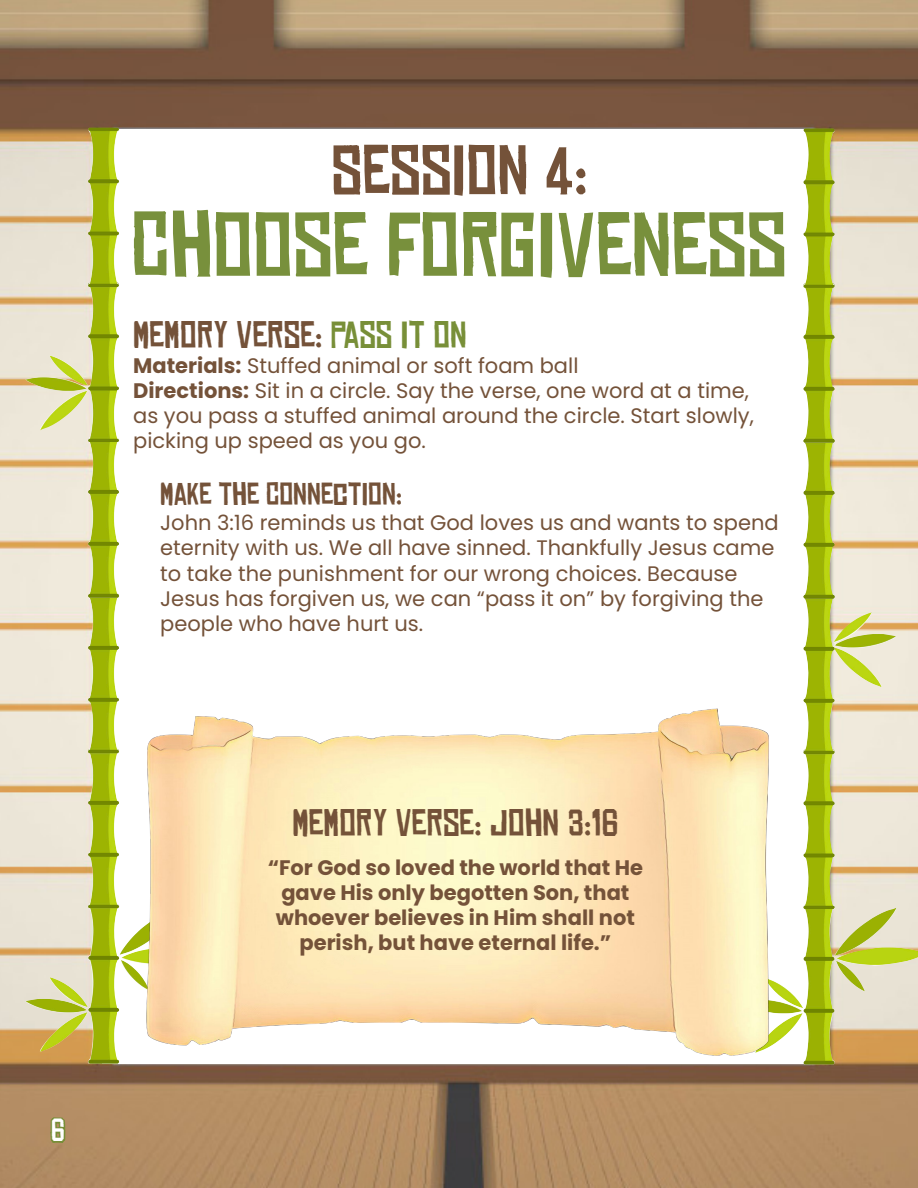
<style>
.page{position:relative;width:918px;height:1188px;background:#fff}
.page>*{position:absolute;margin:0;border:0;box-sizing:border-box;transform-origin:0 0}
.t1{font:87px "Chinese Rocks Free";color:#78903c}
.t2{font:67.5px "Chinese Rocks Free";color:#745239}
.Activity_Style{font:36px "Chinese Rocks Free";color:#745239}
.Activity_Style-2{font:30px "Chinese Rocks Free";color:#745239}
.t3{font:30px "Chinese Rocks Free";color:#fff}
.Activity_Style-3{font:21px/25.2px "Poppins";color:#745239}
.t4{font:700 21px/25.2px "Poppins";color:#745239;text-align:center}
.s1{color:#788f38}
.s2{font-weight:700}
</style>
<div class="page">
<img style="left:0;top:0;width:918px;height:1188px">
<div style="left:102px;top:129px;width:712px;height:934px;background:#fff"></div>
<img style="left:836px;top:613px;width:60px;height:74px">
<img style="left:26px;top:904px;width:185px;height:160px">
<img style="left:86px;top:753px;width:34px;height:155px">
<img style="left:86px;top:598px;width:33px;height:155px">
<img style="left:86px;top:442px;width:33px;height:156px">
<img style="left:26px;top:283px;width:93px;height:159px">
<img style="left:741px;top:905px;width:177px;height:160px">
<img style="left:802px;top:754px;width:33px;height:155px">
<img style="left:803px;top:595px;width:33px;height:159px">
<img style="left:803px;top:443px;width:32px;height:155px">
<img style="left:803px;top:288px;width:32px;height:155px">
<img style="left:802px;top:128px;width:33px;height:160px">
<img style="left:86px;top:128px;width:34px;height:159px">
<img style="left:143px;top:708px;width:630px;height:349px">
<svg style="left:49px;top:1116px;width:19px;height:29px"></svg>
<h3 class="t3" style="left:51px;top:1114px;width:16px">6</h3>
<p class="t2" style="left:331px;top:134px;width:258px">SESSION 4:</p>
<p class="t1" style="left:131px;top:199px;width:657px">CHOOSE FORGIVENESS</p>
<p class="Activity_Style" style="left:133px;top:315px;width:335px">MEMORY VERSE: <span class="s1">PASS IT ON</span></p>
<p class="Activity_Style-3" style="left:133px;top:353px;width:447px"><span class="s2">Materials:</span> Stuffed animal or soft foam ball</p>
<p class="Activity_Style-3" style="left:133px;top:378px;width:622px"><span class="s2">Directions:</span> Sit in a circle. Say the verse, one word at a time, as you pass a stuffed animal around the circle. Start slowly, picking up speed as you go.</p>
<p class="Activity_Style-2" style="left:160px;top:478px;width:243px">MAKE THE CONNECTION:</p>
<p class="Activity_Style-3" style="left:160px;top:510px;width:620px">John 3:16 reminds us that God loves us and wants to spend eternity with us. We all have sinned. Thankfully Jesus came to take the punishment for our wrong choices. Because Jesus has forgiven us, we can “pass it on” by forgiving the people who have hurt us.</p>
<p class="Activity_Style" style="left:292px;top:804px;width:327px">MEMORY VERSE: JOHN 3:16</p>
<p class="t4" style="left:268px;top:855px;width:377px">“For God so loved the world that He gave His only begotten Son, that whoever believes in Him shall not perish, but have eternal life.”</p>
</div>
